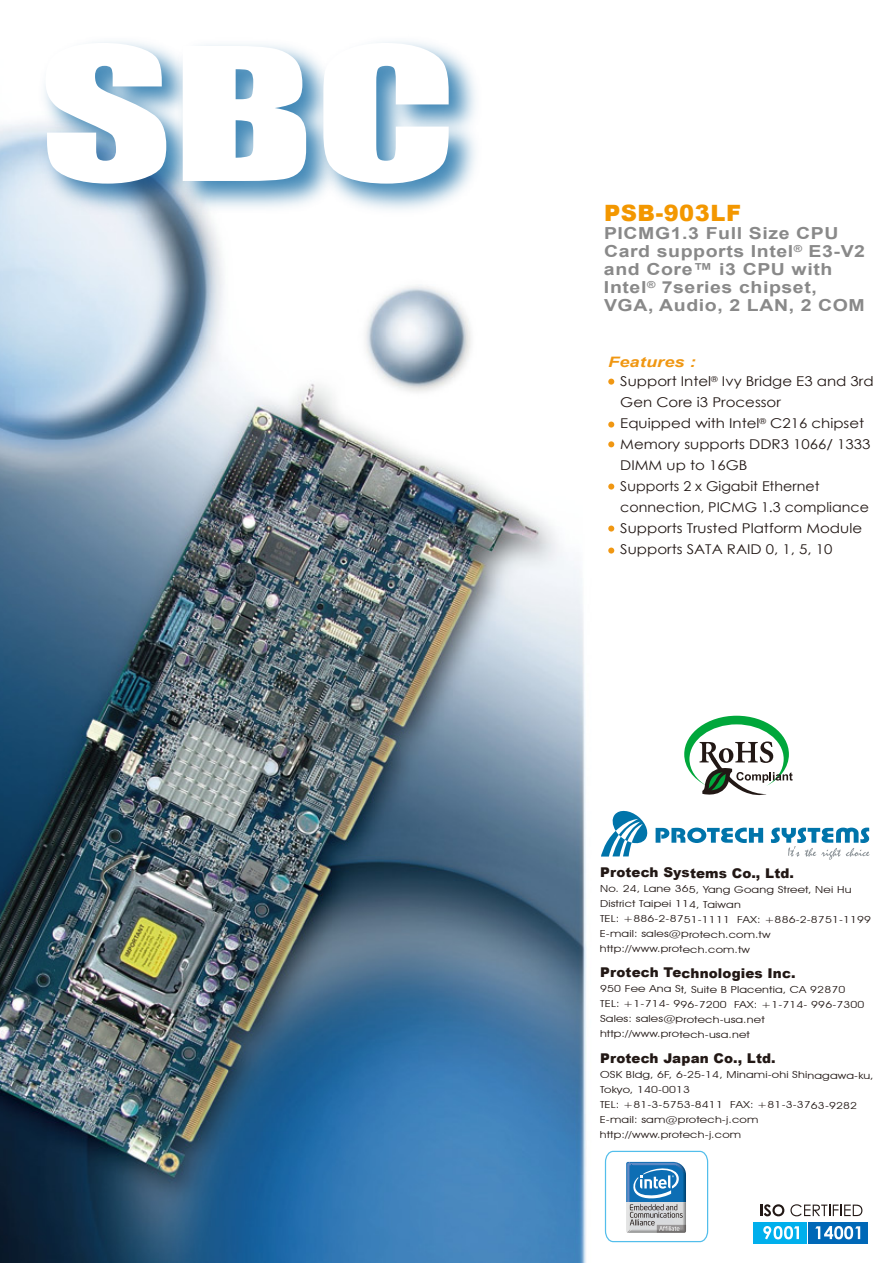
<style>
.page{position:relative;width:893px;height:1263px;background:#fff}
.page>*{position:absolute;margin:0;border:0;box-sizing:border-box;transform-origin:0 0}
.t1{font:900 22.5px "Arial";letter-spacing:.025em;color:#f39700}
.t2{font:700 16.65px/18px "Arial";letter-spacing:.03em;color:#898989;scale:1.18 1}
.t3{font:italic 700 14.4px "Arial";letter-spacing:.01em;color:#f09712;scale:1.25 1}
.t4{font:13.5px/21px "Century Gothic";color:#221815;scale:1.11 1}
.t5{font:900 13.5px "Arial";letter-spacing:.005em;color:#221815}
.t6{font:9.75px/15px "Avant Garde IT Cby BT";letter-spacing:.01em;color:#221815;scale:1.25 1}
</style>
<div class="page">
<img style="left:0;top:123px;width:870px;height:1140px">
<img style="left:31px;top:41px;width:176px;height:184px">
<svg style="left:46px;top:43px;width:120px;height:141px"></svg>
<img style="left:169px;top:41px;width:141px;height:181px">
<svg style="left:183px;top:46px;width:123px;height:135px"></svg>
<img style="left:310px;top:41px;width:179px;height:184px">
<svg style="left:323px;top:43px;width:126px;height:141px"></svg>
<svg style="left:608px;top:379px;width:6px;height:6px"></svg>
<svg style="left:608px;top:484px;width:6px;height:6px"></svg>
<svg style="left:608px;top:441px;width:6px;height:6px"></svg>
<svg style="left:608px;top:422px;width:6px;height:6px"></svg>
<svg style="left:608px;top:548px;width:6px;height:6px"></svg>
<svg style="left:608px;top:526px;width:6px;height:6px"></svg>
<div style="left:754px;top:1222px;width:53px;height:21px;background:#00afec"></div>
<div style="left:808px;top:1222px;width:60px;height:21px;background:#0068b7"></div>
<svg style="left:760px;top:1204px;width:24px;height:12px"></svg>
<svg style="left:790px;top:1204px;width:72px;height:12px"></svg>
<svg style="left:763px;top:1226px;width:36px;height:13px"></svg>
<svg style="left:815px;top:1226px;width:45px;height:13px"></svg>
<svg style="left:601px;top:809px;width:49px;height:47px"></svg>
<svg style="left:656px;top:710px;width:213px;height:150px"></svg>
<svg style="left:604px;top:1150px;width:105px;height:93px"></svg>
<p class="t1" style="left:604px;top:197px;width:139px">PSB-903LF</p>
<p class="t2" style="left:604px;top:225px;width:223px">PICMG1.3 Full Size CPU<br>Card supports Intel<sup>®</sup> E3-V2 and Core™ i3 CPU with<br>Intel<sup>®</sup> 7series chipset,<br>VGA, Audio, 2 LAN, 2 COM</p>
<p class="t3" style="left:608px;top:353px;width:72px">Features :</p>
<p class="t4" style="left:620px;top:371px;width:230px">Support Intel<sup>®</sup> Ivy Bridge E3 and 3rd<br>Gen Core i3 Processor<br>Equipped with Intel<sup>®</sup> C216 chipset<br>Memory supports DDR3 1066/ 1333<br>DIMM up to 16GB<br>Supports 2 x Gigabit Ethernet connection, PICMG 1.3 compliance<br>Supports Trusted Platform Module<br>Supports SATA RAID 0, 1, 5, 10</p>
<p class="t5" style="left:600px;top:863px;width:195px">Protech Systems Co., Ltd.</p>
<p class="t6" style="left:600px;top:882px;width:219px">No. 24, Lane 365, Yang Goang Street, Nei Hu District Taipei 114, Taiwan<br>TEL: +886-2-8751-1111 FAX: +886-2-8751-1199<br>E-mail: sales@protech.com.tw http://www.protech.com.tw</p>
<p class="t5" style="left:600px;top:963px;width:197px">Protech Technologies Inc.</p>
<p class="t6" style="left:600px;top:982px;width:213px">950 Fee Ana St, Suite B Placentia, CA 92870<br>TEL: +1-714- 996-7200 FAX: +1-714- 996-7300<br>Sales: sales@protech-usa.net http://www.protech-usa.net</p>
<p class="t5" style="left:600px;top:1048px;width:177px">Protech Japan Co., Ltd.</p>
<p class="t6" style="left:600px;top:1067px;width:221px">OSK Bldg, 6F, 6-25-14, Minami-ohi Shinagawa-ku, Tokyo, 140-0013<br>TEL: +81-3-5753-8411 FAX: +81-3-3763-9282<br>E-mail: sam@protech-j.com http://www.protech-j.com</p>
</div>
